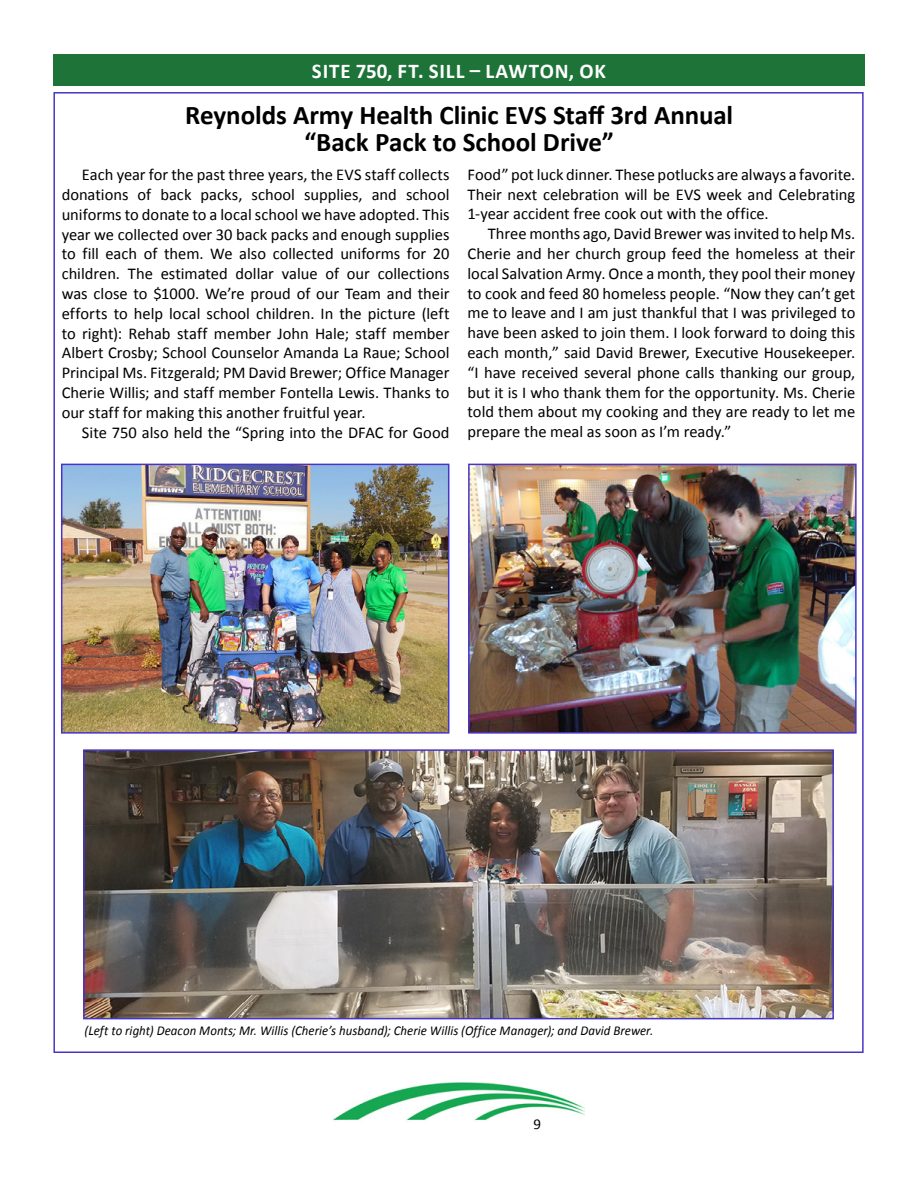
<style>
.page{position:relative;width:918px;height:1188px;background:#fff}
.page>*{position:absolute;margin:0;border:0;box-sizing:border-box;transform-origin:0 0}
.t1{font:700 27px/27px "Calibri";letter-spacing:-.005em;color:#000;text-align:center}
.t2{font:700 21px "Calibri";letter-spacing:.04em;color:#fff}
.t3{font:16.5px/19.8px "Calibri";color:#000;text-align:justify}
.t4{font:15px "Calibri";color:#000}
.t5{font:italic 13.5px "Calibri";letter-spacing:.005em;color:#000;scale:.95 1}
</style>
<div class="page">
<img style="left:333px;top:1082px;width:252px;height:39px">
<div style="left:53px;top:54px;width:812px;height:32px;background:#1e7338"></div>
<img style="left:64px;top:467px;width:382px;height:264px">
<div style="left:61px;top:464px;width:388px;height:270px;border:2px solid #4735c7"></div>
<img style="left:471px;top:467px;width:383px;height:264px">
<div style="left:468px;top:464px;width:389px;height:270px;border:2px solid #4735c7"></div>
<img style="left:86px;top:752px;width:745px;height:264px">
<div style="left:83px;top:749px;width:751px;height:270px;border:2px solid #4735c7"></div>
<p class="t2" style="left:312px;top:57px;width:199px">Site 750, Ft. Sill – Lawton</p>
<p class="t2" style="left:569px;top:57px;width:39px">, OK</p>
<h1 class="t1" style="left:185px;top:101px;width:549px">Reynolds Army Health Clinic EVS Staff 3rd Annual “Back Pack to School Drive”</h1>
<p class="t3" style="left:62px;top:165px;width:389px;text-indent:20px">Each year for the past three years, the EVS staff collects donations of back packs, school supplies, and school uniforms to donate to a local school we have adopted. This year we collected over 30 back packs and enough supplies to fill each of them. We also collected uniforms for 20 children. The estimated dollar value of our collections was close to $1000. We’re proud of our Team and their efforts to help local school children. In the picture (left to right): Rehab staff member John Hale; staff member Albert Crosby; School Counselor Amanda La Raue; School Principal Ms. Fitzgerald; PM David Brewer; Office Manager Cherie Willis; and staff member Fontella Lewis. Thanks to our staff for making this another fruitful year.</p>
<p class="t3" style="left:82px;top:422px;width:369px">Site 750 also held the “Spring into the DFAC for Good</p>
<p class="t3" style="left:468px;top:164px;width:389px">Food” pot luck dinner. These potlucks are always a favorite.<br>Their next celebration will be EVS week and Celebrating 1-year accident free cook out with the office.</p>
<p class="t3" style="left:468px;top:224px;width:389px;text-indent:20px">Three months ago, David Brewer was invited to help Ms.<br>Cherie and her church group feed the homeless at their local Salvation Army. Once a month, they pool their money to cook and feed 80 homeless people. “Now they can’t get me to leave and I am just thankful that I was privileged to have been asked to join them. I look forward to doing this each month,” said David Brewer, Executive Housekeeper. “I have received several phone calls thanking our group, but it is I who thank them for the opportunity. Ms. Cherie told them about my cooking and they are ready to let me prepare the meal as soon as I’m ready.”</p>
<p class="t5" style="left:85px;top:1022px;width:600px">(Left to right) Deacon Monts; Mr. Willis (Cherie’s husband); Cherie Willis (Office Manager); and David Brewer.</p>
<p class="t4" style="left:534px;top:1114px;width:9px">9</p>
</div>
